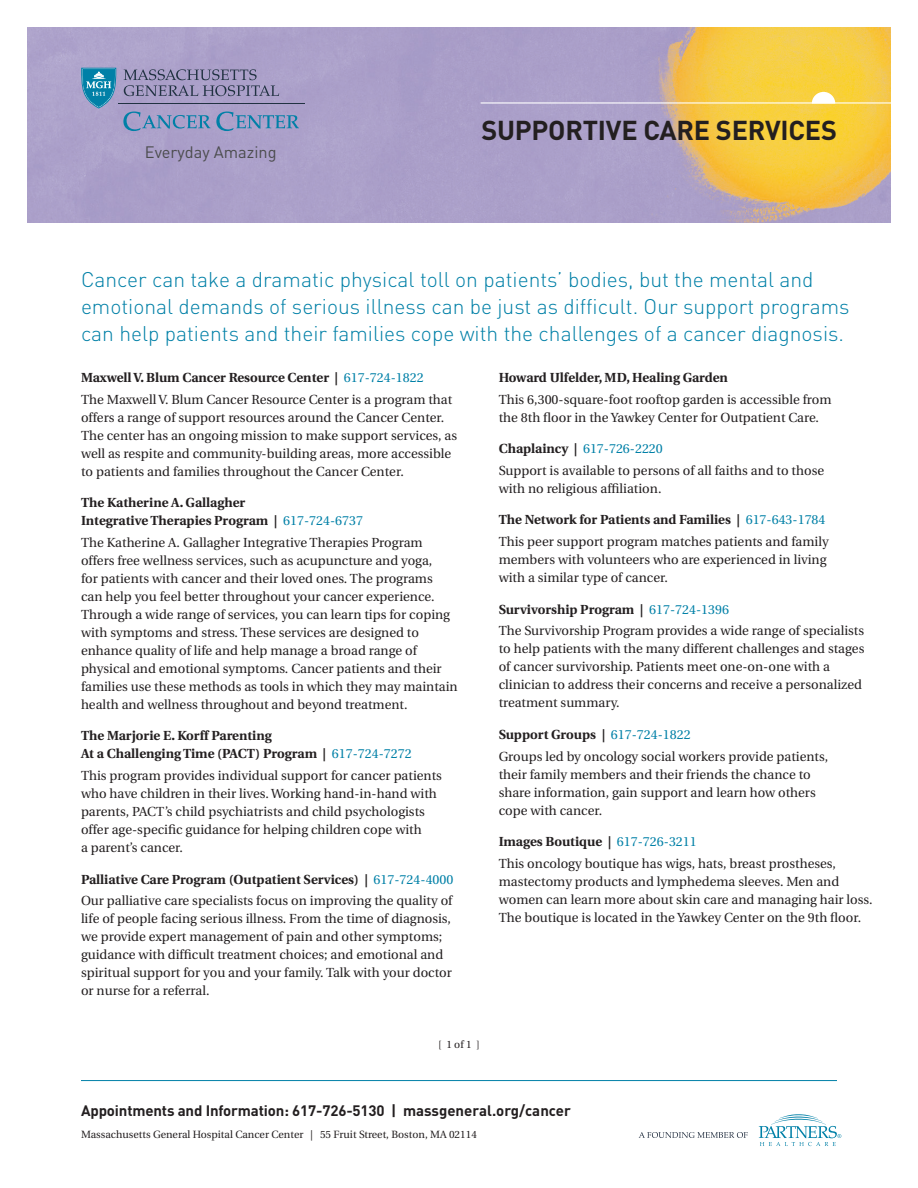
<style>
.page{position:relative;width:918px;height:1188px;background:#fff}
.page>*{position:absolute;margin:0;border:0;box-sizing:border-box;transform-origin:0 0}
.t1{font:700 27px "DIN";letter-spacing:-.01em;color:#231f20}
.t2{font:300 21px/27px "DIN";color:#0080a7}
.t3{font:16.35px "DIN";color:#4b4c4d}
.t4{font:700 15px "DIN";letter-spacing:-.01em;color:#231f20}
.t5{font:13.2px/18px "Utopia";color:#231f20}
.t6{font:700 13.2px/18px "Utopia";color:#231f20}
.t7{font:10.5px "Utopia";color:#231f20}
.s1{font-weight:700}
.s2{color:#0080a7}
.s3{font-weight:400;color:#0080a7}
</style>
<div class="page">
<img style="left:27px;top:27px;width:864px;height:195px">
<hr style="left:481px;top:102px;width:417px;height:2px;background:#fff">
<svg style="left:812px;top:92px;width:23px;height:12px"></svg>
<svg style="left:759px;top:1114px;width:82px;height:32px"></svg>
<svg style="left:639px;top:1132px;width:109px;height:6px"></svg>
<hr style="left:81px;top:1080px;width:756px;height:1px;background:#0080a7">
<svg style="left:124px;top:69px;width:155px;height:27px;background:#908aae"></svg>
<svg style="left:81px;top:68px;width:35px;height:41px"></svg>
<hr style="left:118px;top:104px;width:186px;height:1px;background:#213242">
<svg style="left:123px;top:112px;width:176px;height:19px;background:#8598c1"></svg>
<p class="t3" style="left:145px;top:143px;width:133px">Everyday Amazing</p>
<h1 class="t1" style="left:482px;top:112px;width:357px">SUPPORTIVE CARE SERVICES</h1>
<p class="t2" style="left:81px;top:265px;width:770px">Cancer can take a dramatic physical toll on patients’ bodies, but the mental and emotional demands of serious illness can be just as difficult. Our support programs can help patients and their families cope with the challenges of a cancer diagnosis.</p>
<p class="t5" style="left:81px;top:367px;width:373px;line-height:21.8px"><span class="s1">Maxwell V. Blum Cancer Resource Center |</span> <span class="s2">617-724-1822<br></span>The Maxwell V. Blum Cancer Resource Center is a program that</p>
<p class="t5" style="left:81px;top:409px;width:378px">offers a range of support resources around the Cancer Center.<br>The center has an ongoing mission to make support services, as well as respite and community-building areas, more accessible to patients and families throughout the Cancer Center.</p>
<p class="t6" style="left:81px;top:494px;width:283px">The Katherine A. Gallagher<br>Integrative Therapies Program | <span class="s3">617-724-6737</span></p>
<p class="t5" style="left:81px;top:534px;width:378px">The Katherine A. Gallagher Integrative Therapies Program offers free wellness services, such as acupuncture and yoga,<br>for patients with cancer and their loved ones. The programs<br>can help you feel better throughout your cancer experience.<br>Through a wide range of services, you can learn tips for coping with symptoms and stress. These services are designed to enhance quality of life and help manage a broad range of physical and emotional symptoms. Cancer patients and their families use these methods as tools in which they may maintain health and wellness throughout and beyond treatment.</p>
<p class="t6" style="left:81px;top:727px;width:332px">The Marjorie E. Korff Parenting<br>At a Challenging Time (PACT) Program | <span class="s3">617-724-7272</span></p>
<p class="t5" style="left:81px;top:767px;width:362px">This program provides individual support for cancer patients who have children in their lives. Working hand-in-hand with parents, PACT’s child psychiatrists and child psychologists offer age-specific guidance for helping children cope with<br>a parent’s cancer.</p>
<p class="t5" style="left:81px;top:869px;width:374px;line-height:21.8px"><span class="s1">Palliative Care Program (Outpatient Services) |</span> <span class="s2">617-724-4000<br></span>Our palliative care specialists focus on improving the quality of</p>
<p class="t5" style="left:81px;top:910px;width:372px">life of people facing serious illness. From the time of diagnosis, we provide expert management of pain and other symptoms; guidance with difficult treatment choices; and emotional and spiritual support for you and your family. Talk with your doctor or nurse for a referral.</p>
<p class="t7" style="left:438px;top:1039px;width:43px">[ 1 of 1 ]</p>
<p class="t6" style="left:499px;top:368px;width:231px">Howard Ulfelder, MD, Healing Garden</p>
<p class="t5" style="left:499px;top:390px;width:334px">This 6,300-square-foot rooftop garden is accessible from the 8th floor in the Yawkey Center for Outpatient Care.</p>
<p class="t5" style="left:499px;top:438px;width:327px;line-height:21.8px"><span class="s1">Chaplaincy |</span> <span class="s2">617-726-2220<br></span>Support is available to persons of all faiths and to those</p>
<p class="t5" style="left:499px;top:480px;width:164px">with no religious affiliation.</p>
<p class="t5" style="left:499px;top:509px;width:332px;line-height:21.8px"><span class="s1">The Network for Patients and Families |</span> <span class="s2">617-643-1784<br></span>This peer support program matches patients and family</p>
<p class="t5" style="left:499px;top:551px;width:329px">members with volunteers who are experienced in living with a similar type of cancer.</p>
<p class="t5" style="left:499px;top:599px;width:367px;line-height:21.8px"><span class="s1">Survivorship Program |</span> <span class="s2">617-724-1396<br></span>The Survivorship Program provides a wide range of specialists</p>
<p class="t5" style="left:499px;top:640px;width:367px">to help patients with the many different challenges and stages of cancer survivorship. Patients meet one-on-one with a clinician to address their concerns and receive a personalized treatment summary.</p>
<p class="t5" style="left:499px;top:724px;width:331px;line-height:21.8px"><span class="s1">Support Groups |</span> <span class="s2">617-724-1822<br></span>Groups led by oncology social workers provide patients,</p>
<p class="t5" style="left:499px;top:765px;width:319px">their family members and their friends the chance to share information, gain support and learn how others cope with cancer.</p>
<p class="t5" style="left:499px;top:831px;width:339px;line-height:21.8px"><span class="s1">Images Boutique |</span> <span class="s2">617-726-3211<br></span>This oncology boutique has wigs, hats, breast prostheses,</p>
<p class="t5" style="left:499px;top:873px;width:375px">mastectomy products and lymphedema sleeves. Men and women can learn more about skin care and managing hair loss.<br>The boutique is located in the Yawkey Center on the 9th floor.</p>
<p class="t4" style="left:81px;top:1101px;width:491px">Appointments and Information: 617-726-5130 | massgeneral.org/cancer</p>
<p class="t7" style="left:81px;top:1129px;width:397px">Massachusetts General Hospital Cancer Center | 55 Fruit Street, Boston, MA 02114</p>
</div>
